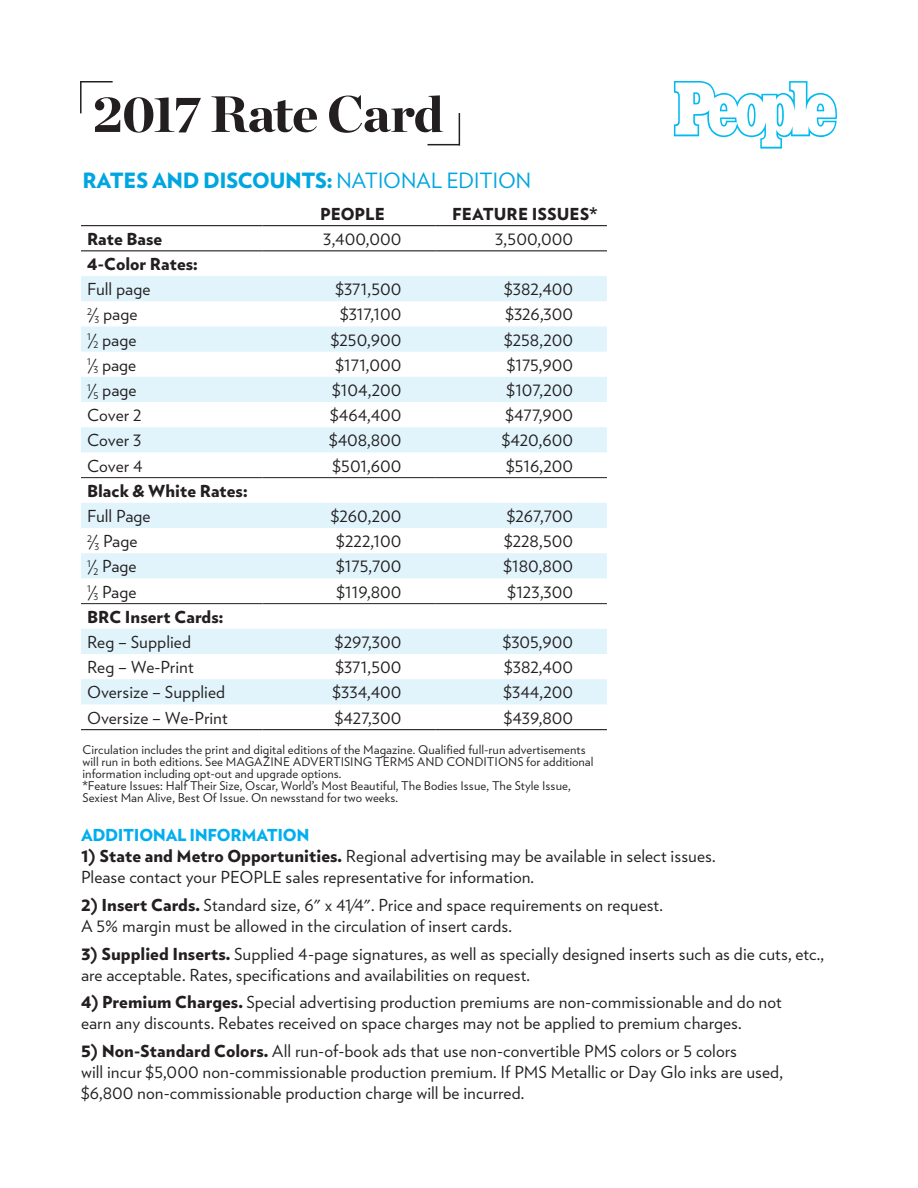
<style>
.page{position:relative;width:918px;height:1188px;background:#fff}
.page>*{position:absolute;margin:0;border:0;box-sizing:border-box;transform-origin:0 0}
.t1{font:900 51px "Chronicle Display";letter-spacing:-.015em;color:#231f20}
.t2{font:900 21px "Verlag Text";letter-spacing:-.02em;color:#00a6e0}
.t3{font:16.5px/21px "Verlag Text";color:#231f20}
.t4{font:900 16.5px "Verlag Text";color:#231f20}
.t5{font:900 16.5px "Verlag Text";letter-spacing:-.02em;color:#00aeef}
.t6{font:12px/12px "Verlag Text";color:#231f20}
.s1{font-weight:400}
.s2{font-weight:900}
</style>
<div class="page">
<svg style="left:674px;top:81px;width:163px;height:68px"></svg>
<svg style="left:81px;top:276px;width:526px;height:428px"></svg>
<hr style="left:81px;top:225px;width:181px;height:1px;background:#231f20">
<hr style="left:262px;top:225px;width:173px;height:1px;background:#231f20">
<hr style="left:435px;top:225px;width:172px;height:1px;background:#231f20">
<hr style="left:81px;top:250px;width:181px;height:1px;background:#231f20">
<hr style="left:262px;top:250px;width:173px;height:1px;background:#231f20">
<hr style="left:435px;top:250px;width:172px;height:1px;background:#231f20">
<hr style="left:81px;top:729px;width:181px;height:1px;background:#231f20">
<hr style="left:262px;top:729px;width:173px;height:1px;background:#231f20">
<hr style="left:435px;top:729px;width:172px;height:1px;background:#231f20">
<hr style="left:81px;top:477px;width:181px;height:1px;background:#231f20">
<hr style="left:262px;top:477px;width:173px;height:1px;background:#231f20">
<hr style="left:435px;top:477px;width:172px;height:1px;background:#231f20">
<hr style="left:81px;top:603px;width:181px;height:1px;background:#231f20">
<hr style="left:262px;top:603px;width:173px;height:1px;background:#231f20">
<hr style="left:435px;top:603px;width:172px;height:1px;background:#231f20">
<hr style="left:80px;top:81px;width:2px;height:32px;background:#231f20">
<hr style="left:80px;top:81px;width:33px;height:1px;background:#231f20">
<hr style="left:459px;top:113px;width:1px;height:32px;background:#231f20">
<hr style="left:428px;top:144px;width:32px;height:1px;background:#231f20">
<h1 class="t1" style="left:93px;top:72px;width:352px">2017 Rate Card</h1>
<p class="t2" style="left:82px;top:161px;width:450px">RATES AND DISCOUNTS: <span class="s1">NATIONAL EDITION</span></p>
<p class="t4" style="left:320px;top:199px;width:66px">PEOPLE</p>
<p class="t4" style="left:452px;top:199px;width:147px">FEATURE ISSUES*</p>
<p class="t4" style="left:87px;top:224px;width:77px">Rate Base</p>
<p class="t3" style="left:323px;top:228px;width:80px">3,400,000</p>
<p class="t3" style="left:495px;top:228px;width:80px">3,500,000</p>
<p class="t4" style="left:87px;top:249px;width:112px">4-Color Rates:</p>
<p class="t3" style="left:87px;top:279px;width:65px">Full page</p>
<p class="t3" style="left:335px;top:279px;width:68px">$371,500</p>
<p class="t3" style="left:504px;top:279px;width:71px">$382,400</p>
<p class="t3" style="left:87px;top:304px;width:52px"><sup>2</sup>⁄<sub>3</sub> page</p>
<p class="t3" style="left:340px;top:304px;width:63px">$317,100</p>
<p class="t3" style="left:505px;top:304px;width:69px">$326,300</p>
<p class="t3" style="left:87px;top:329px;width:51px"><sup>1</sup>⁄<sub>2</sub> page</p>
<p class="t3" style="left:331px;top:329px;width:72px">$250,900</p>
<p class="t3" style="left:504px;top:329px;width:71px">$258,200</p>
<p class="t3" style="left:87px;top:354px;width:51px"><sup>1</sup>⁄<sub>3</sub> page</p>
<p class="t3" style="left:336px;top:354px;width:67px">$171,000</p>
<p class="t3" style="left:507px;top:354px;width:68px">$175,900</p>
<p class="t3" style="left:87px;top:379px;width:51px"><sup>1</sup>⁄<sub>5</sub> page</p>
<p class="t3" style="left:332px;top:379px;width:71px">$104,200</p>
<p class="t3" style="left:507px;top:379px;width:68px">$107,200</p>
<p class="t3" style="left:87px;top:405px;width:56px">Cover 2</p>
<p class="t3" style="left:330px;top:405px;width:73px">$464,400</p>
<p class="t3" style="left:506px;top:405px;width:69px">$477,900</p>
<p class="t3" style="left:87px;top:430px;width:56px">Cover 3</p>
<p class="t3" style="left:329px;top:430px;width:74px">$408,800</p>
<p class="t3" style="left:502px;top:430px;width:73px">$420,600</p>
<p class="t3" style="left:87px;top:455px;width:57px">Cover 4</p>
<p class="t3" style="left:333px;top:455px;width:70px">$501,600</p>
<p class="t3" style="left:506px;top:455px;width:68px">$516,200</p>
<p class="t4" style="left:87px;top:476px;width:162px">Black &amp; White Rates:</p>
<p class="t3" style="left:87px;top:505px;width:65px">Full Page</p>
<p class="t3" style="left:331px;top:505px;width:72px">$260,200</p>
<p class="t3" style="left:507px;top:505px;width:68px">$267,700</p>
<p class="t3" style="left:87px;top:531px;width:52px"><sup>2</sup>⁄<sub>3</sub> Page</p>
<p class="t3" style="left:336px;top:531px;width:67px">$222,100</p>
<p class="t3" style="left:504px;top:531px;width:71px">$228,500</p>
<p class="t3" style="left:87px;top:556px;width:51px"><sup>1</sup>⁄<sub>2</sub> Page</p>
<p class="t3" style="left:336px;top:556px;width:67px">$175,700</p>
<p class="t3" style="left:504px;top:556px;width:71px">$180,800</p>
<p class="t3" style="left:87px;top:581px;width:51px"><sup>1</sup>⁄<sub>3</sub> Page</p>
<p class="t3" style="left:337px;top:581px;width:66px">$119,800</p>
<p class="t3" style="left:508px;top:581px;width:67px">$123,300</p>
<p class="t4" style="left:87px;top:602px;width:138px">BRC Insert Cards:</p>
<p class="t3" style="left:87px;top:631px;width:106px">Reg – Supplied</p>
<p class="t3" style="left:335px;top:631px;width:68px">$297,300</p>
<p class="t3" style="left:503px;top:631px;width:72px">$305,900</p>
<p class="t3" style="left:87px;top:657px;width:108px">Reg – We-Print</p>
<p class="t3" style="left:335px;top:657px;width:68px">$371,500</p>
<p class="t3" style="left:504px;top:657px;width:71px">$382,400</p>
<p class="t3" style="left:87px;top:682px;width:140px">Oversize – Supplied</p>
<p class="t3" style="left:332px;top:682px;width:71px">$334,400</p>
<p class="t3" style="left:503px;top:682px;width:71px">$344,200</p>
<p class="t3" style="left:87px;top:707px;width:142px">Oversize – We-Print</p>
<p class="t3" style="left:335px;top:707px;width:68px">$427,300</p>
<p class="t3" style="left:504px;top:707px;width:71px">$439,800</p>
<p class="t6" style="left:82px;top:743px;width:513px">Circulation includes the print and digital editions of the Magazine. Qualified full-run advertisements will run in both editions. See MAGAZINE ADVERTISING TERMS AND CONDITIONS for additional information including opt-out and upgrade options.<br>*Feature Issues: Half Their Size, Oscar, World’s Most Beautiful, The Bodies Issue, The Style Issue, Sexiest Man Alive, Best Of Issue. On newsstand for two weeks.</p>
<p class="t5" style="left:81px;top:820px;width:230px">ADDITIONAL INFORMATION</p>
<p class="t3" style="left:81px;top:845px;width:636px"><span class="s2">1) State and Metro Opportunities.</span> Regional advertising may be available in select issues.<br>Please contact your PEOPLE sales representative for information.</p>
<p class="t3" style="left:81px;top:894px;width:583px"><span class="s2">2) Insert Cards.</span> Standard size, 6" x 41⁄4". Price and space requirements on request.<br>A 5% margin must be allowed in the circulation of insert cards.</p>
<p class="t3" style="left:81px;top:943px;width:745px"><span class="s2">3) Supplied Inserts.</span> Supplied 4-page signatures, as well as specially designed inserts such as die cuts, etc., are acceptable. Rates, specifications and availabilities on request.</p>
<p class="t3" style="left:81px;top:992px;width:702px"><span class="s2">4) Premium Charges.</span> Special advertising production premiums are non-commissionable and do not earn any discounts. Rebates received on space charges may not be applied to premium charges.</p>
<p class="t3" style="left:81px;top:1040px;width:704px"><span class="s2">5) Non-Standard Colors.</span> All run-of-book ads that use non-convertible PMS colors or 5 colors<br>will incur $5,000 non-commissionable production premium. If PMS Metallic or Day Glo inks are used, $6,800 non-commissionable production charge will be incurred.</p>
</div>
